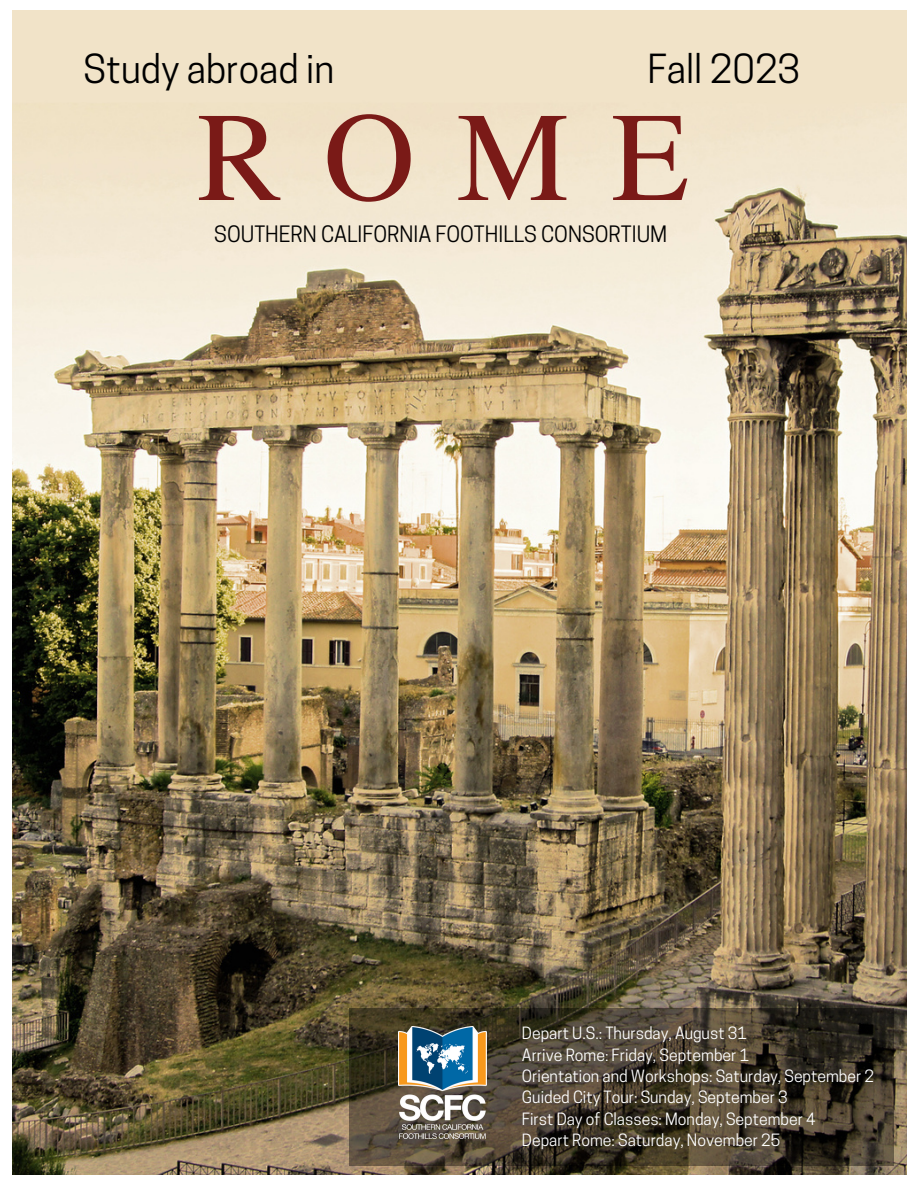
<style>
.page{position:relative;width:918px;height:1188px;background:#fff}
.page>*{position:absolute;margin:0;border:0;box-sizing:border-box;transform-origin:0 0}
.t1{font:126.9px "Te X Gyre Termes";color:#7a1a17}
.t2{font:37.65px "Cooper Hewitt";color:#000}
.t3{font:21.3px "Cooper Hewitt";color:#000}
.t4{font:15.9px/21.3px "Cooper Hewitt";color:#fff}
</style>
<div class="page">
<img style="left:12px;top:10px;width:895px;height:1165px">
<svg style="left:349px;top:1008px;width:544px;height:158px;background:#443b2c"></svg>
<img style="left:399px;top:1026px;width:88px;height:113px">
<h2 class="t2" style="left:83px;top:55px;width:252px">Study abroad in</h2>
<h2 class="t2" style="left:648px;top:55px;width:154px">Fall 2023</h2>
<h1 class="t1" style="left:197px;top:66px;width:494px">ROME</h1>
<h3 class="t3" style="left:214px;top:226px;width:455px">SOUTHERN CALIFORNIA FOOTHILLS CONSORTIUM</h3>
<p class="t4" style="left:522px;top:1025px;width:354px">Depart U.S.: Thursday, August 31<br>Arrive Rome: Friday, September 1<br>Orientation and Workshops: Saturday, September 2<br>Guided City Tour: Sunday, September 3<br>First Day of Classes: Monday, September 4<br>Depart Rome: Saturday, November 25</p>
</div>
